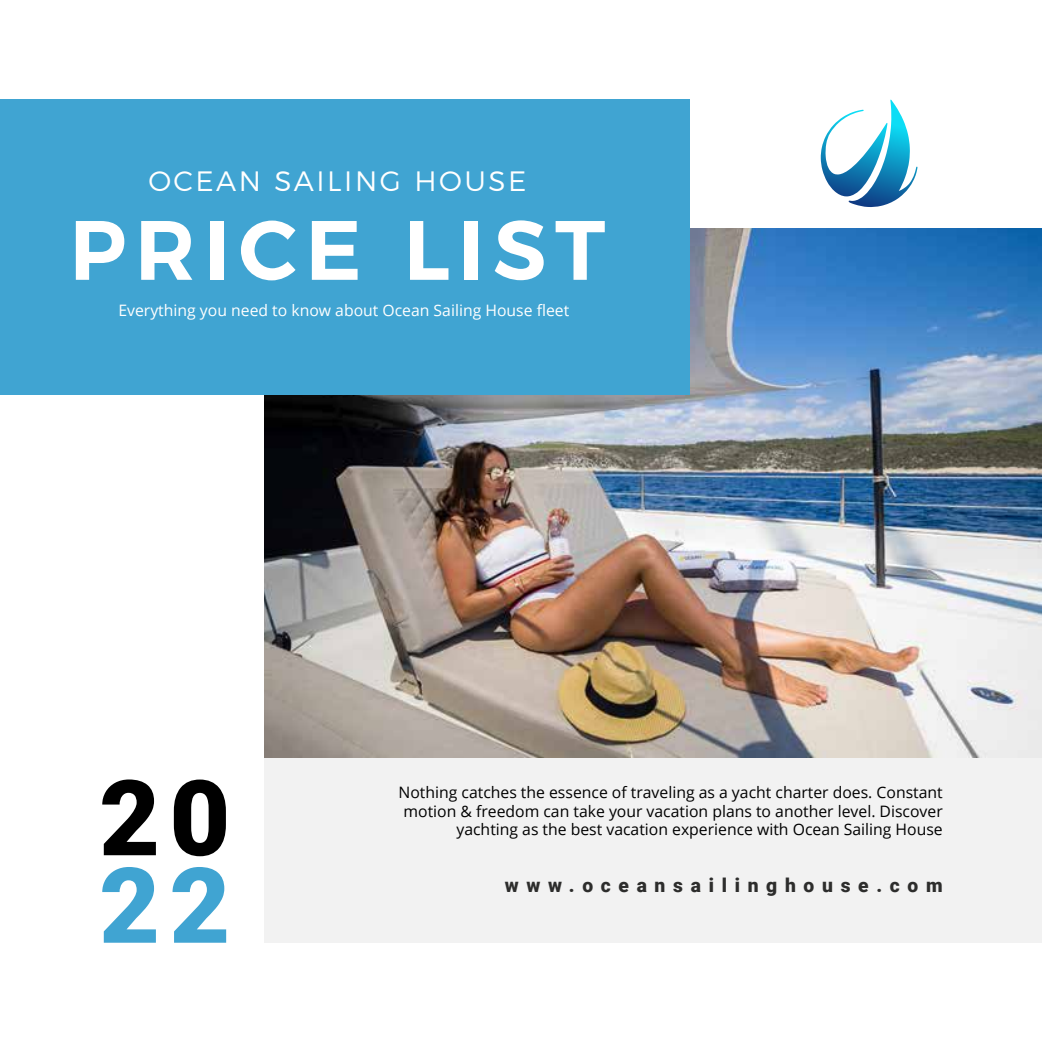
<style>
.page{position:relative;width:1042px;height:1042px;background:#fff}
.page>*{position:absolute;margin:0;border:0;box-sizing:border-box;transform-origin:0 0}
.t1{font:900 105px "Roboto";color:#000}
.t2{font:900 105px "Roboto";color:#40a4d2}
.t3{font:600 84px "Montserrat";letter-spacing:.1em;color:#fff}
.t4{font:300 28px "Montserrat";letter-spacing:.09em;color:#fff}
.t5{font:900 19.25px "Roboto";letter-spacing:.4em;color:#2d2d2c}
.t6{font:15.75px/18.9px "Open Sans";color:#000;text-align:right}
.t7{font:15.75px "Open Sans";color:#fff}
</style>
<div class="page">
<img style="left:264px;top:228px;width:778px;height:529px">
<div style="left:0;top:99px;width:690px;height:296px;background:#40a4d2"></div>
<svg style="left:821px;top:100px;width:96px;height:107px"></svg>
<div style="left:264px;top:760px;width:778px;height:183px;background:#f2f2f2"></div>
<h3 class="t4" style="left:149px;top:159px;width:379px">OCEAN SAILING HOUSE</h3>
<h2 class="t3" style="left:69px;top:182px;width:537px">PRICE LIST</h2>
<p class="t7" style="left:118px;top:300px;width:452px">Everything you need to know about Ocean Sailing House fleet</p>
<h1 class="t1" style="left:99px;top:744px;width:133px">20</h1>
<h1 class="t2" style="left:99px;top:832px;width:133px">22</h1>
<p class="t6" style="left:398px;top:782px;width:546px">Nothing catches the essence of traveling as a yacht charter does. Constant motion &amp; freedom can take your vacation plans to another level. Discover yachting as the best vacation experience with Ocean Sailing House</p>
<p class="t5" style="left:505px;top:871px;width:439px">www.oceansailinghouse.com</p>
</div>
